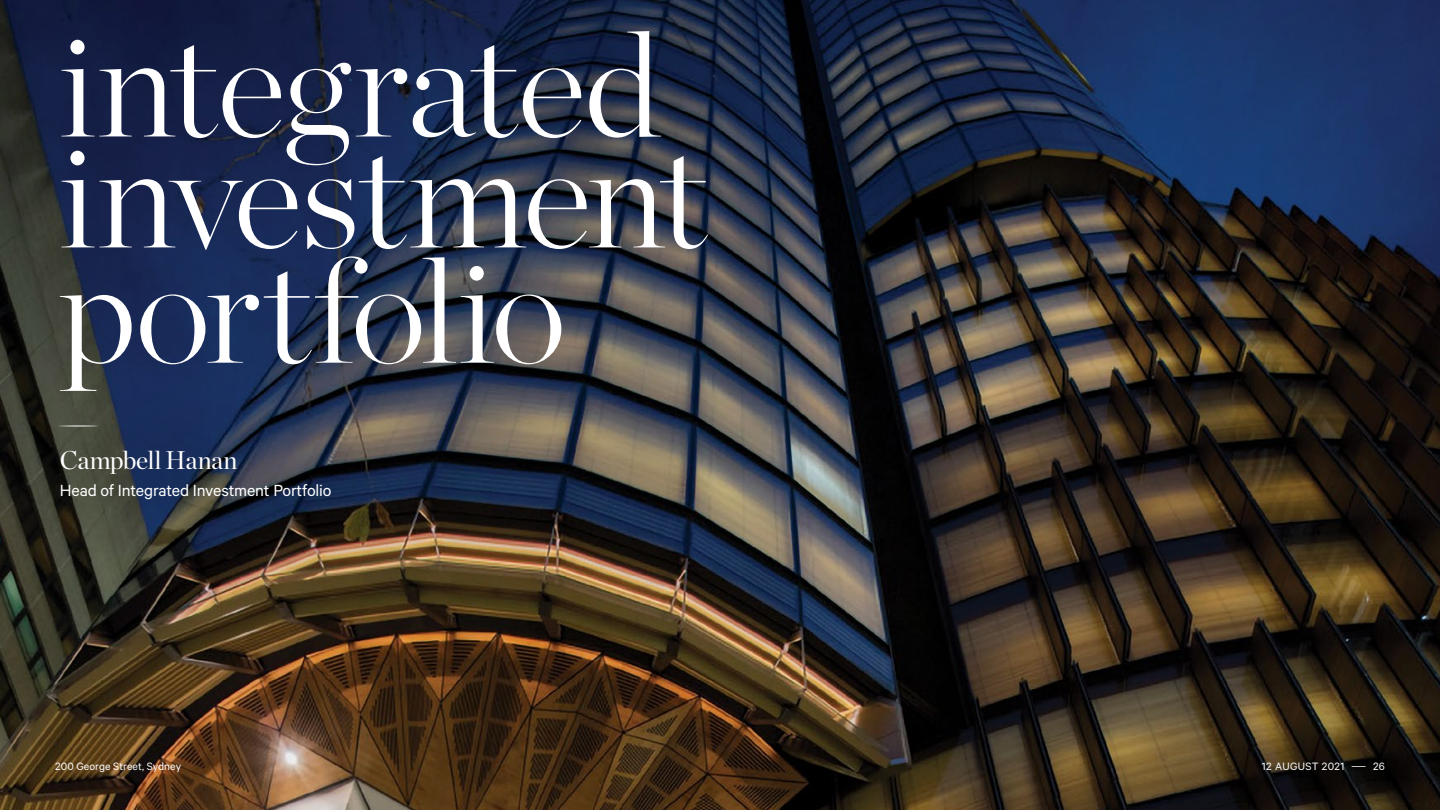
<style>
.page{position:relative;width:1440px;height:810px;background:#fff}
.page>*{position:absolute;margin:0;border:0;box-sizing:border-box;transform-origin:0 0}
.t1{font:200 147px/113.1px "Chronicle Display";letter-spacing:-.02em;color:#fff}
.t2{font:25.5px "Chronicle Display";letter-spacing:-.02em;color:#fff}
.t3{font:18.15px "Calibre";letter-spacing:-.01em;color:#fff}
.t4{font:12px "Calibre";letter-spacing:.01em;color:#fff}
.t5{font:12px "Calibre";letter-spacing:.03em;color:#fff}
</style>
<div class="page">
<img style="left:0;top:0;width:1439px;height:810px">
<div style="left:3px;top:391px;width:380px;height:168px;background:#000;opacity:.93"></div>
<hr style="left:56px;top:426px;width:43px;height:1px;background:#fff">
<h1 class="t1" style="left:59px;top:17px;width:651px">integrated investment portfolio</h1>
<h2 class="t2" style="left:60px;top:441px;width:179px">Campbell Hanan</h2>
<p class="t3" style="left:60px;top:480px;width:273px">Head of Integrated Investment Portfolio</p>
<p class="t4" style="left:55px;top:759px;width:127px">200 George Street, Sydney</p>
<p class="t5" style="left:1261px;top:759px;width:124px">12 AUGUST 2021 — 26</p>
</div>
